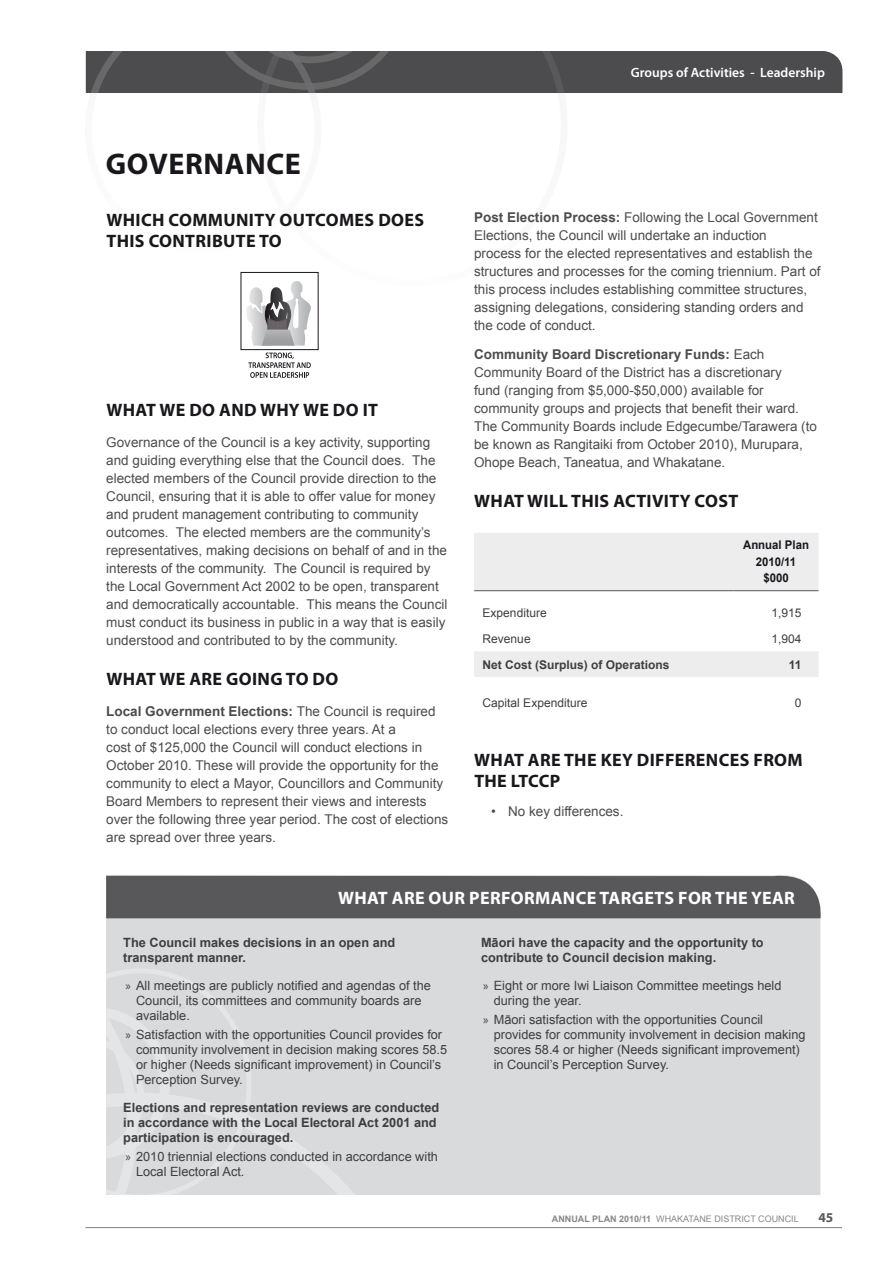
<style>
.page{position:relative;width:893px;height:1263px;background:#fff}
.page>*{position:absolute;margin:0;border:0;box-sizing:border-box;transform-origin:0 0}
.t1{font:700 30px "Myriad Pro";color:#1a171c}
.t2{font:700 18px/21px "Myriad Pro";letter-spacing:.02em;color:#1a171c}
.t3{font:700 18px "Myriad Pro";color:#fff}
.t4{font:13.5px/18px "Arial";color:#4c4c4e}
.t5{font:600 13.5px "Myriad Pro";color:#fff}
.t6{font:700 13.5px "Myriad Pro";color:#58585a}
.t7{font:12.75px/15px "Arial";color:#3e3e40}
.t8{font:700 12.75px/15px "Arial";color:#3e3e40}
.t9{font:12px "Arial";color:#3e3e40}
.t10{font:700 12px "Arial";color:#3e3e40}
.t11{font:700 12px/16.5px "Arial";color:#1a171c;text-align:center;scale:.95 1}
.t12{font:9px "Arial";color:#87888a}
.s1{font-weight:700}
.s2{font-family:"Myriad Pro"}
</style>
<div class="page">
<svg style="left:86px;top:51px;width:756px;height:42px;background:#4e4e50"></svg>
<hr style="left:85px;top:1227px;width:757px;height:1px;background:#87888a">
<svg style="left:106px;top:875px;width:715px;height:320px;background:#c8c9ca"></svg>
<div style="left:474px;top:533px;width:345px;height:57px;background:#ededee"></div>
<div style="left:474px;top:651px;width:345px;height:26px;background:#ededee"></div>
<hr style="left:474px;top:590px;width:259px;height:1px;background:#58585a">
<hr style="left:733px;top:590px;width:86px;height:1px;background:#58585a">
<div style="left:241px;top:272px;width:78px;height:78px;border:1px solid #1a171c"></div>
<svg style="left:246px;top:281px;width:65px;height:65px"></svg>
<svg style="left:248px;top:352px;width:63px;height:26px"></svg>
<p class="t5" style="left:631px;top:64px;width:196px">Groups of Activities - Leadership</p>
<h1 class="t1" style="left:106px;top:145px;width:42px">GOVERNANCE</h1>
<h2 class="t2" style="left:106px;top:209px;width:28px">WHICH</h2>
<h2 class="t2" style="left:169px;top:209px;width:66px">COMMUNIT</h2>
<h2 class="t2" style="left:265px;top:209px;width:28px">Y OUTCO</h2>
<h2 class="t2" style="left:339px;top:209px;width:52px">MES DOES</h2>
<h2 class="t2" style="left:106px;top:230px;width:11px">THIS</h2>
<h2 class="t2" style="left:149px;top:230px;width:12px">CONTRI</h2>
<h2 class="t2" style="left:212px;top:230px;width:23px">BUTE</h2>
<h2 class="t2" style="left:259px;top:230px;width:12px">TO</h2>
<h2 class="t2" style="left:106px;top:399px;width:273px">WHAT WE DO AND WHY WE DO IT</h2>
<p class="t4" style="left:106px;top:433px;width:343px">Governance of the Council is a key activity, supporting and guiding everything else that the Council does. The elected members of the Council provide direction to the Council, ensuring that it is able to offer value for money and prudent management contributing to community outcomes. The elected members are the community’s representatives, making decisions on behalf of and in the interests of the community. The Council is required by the Local Government Act 2002 to be open, transparent and democratically accountable. This means the Council must conduct its business in public in a way that is easily understood and contributed to by the community.</p>
<h2 class="t2" style="left:106px;top:668px;width:233px">WHAT WE ARE GOING TO DO</h2>
<p class="t4" style="left:106px;top:702px;width:343px"><span class="s1">Local Government Elections:</span> The Council is required to conduct local elections every three years. At a<br>cost of $125,000 the Council will conduct elections in October 2010. These will provide the opportunity for the community to elect a Mayor, Councillors and Community Board Members to represent their views and interests over the following three year period. The cost of elections are spread over three years.</p>
<p class="t4" style="left:474px;top:209px;width:348px"><span class="s1">Post Election Process:</span> Following the Local Government Elections, the Council will undertake an induction<br>process for the elected representatives and establish the structures and processes for the coming triennium. Part of this process includes establishing committee structures, assigning delegations, considering standing orders and the code of conduct.</p>
<p class="t4" style="left:474px;top:345px;width:344px"><span class="s1">Community Board Discretionary Funds:</span> Each Community Board of the District has a discretionary<br>fund (ranging from $5,000-$50,000) available for community groups and projects that benefit their ward.<br>The Community Boards include Edgecumbe/Tarawera (to be known as Rangitaiki from October 2010), Murupara, Ohope Beach, Taneatua, and Whakatane.</p>
<h2 class="t2" style="left:474px;top:490px;width:266px">WHAT WILL THIS ACTIVITY COST</h2>
<p class="t11" style="left:743px;top:537px;width:71px">Annual Plan<br>2010/11 $000</p>
<p class="t9" style="left:483px;top:605px;width:66px">Expenditure</p>
<p class="t9" style="left:771px;top:605px;width:32px">1,915</p>
<p class="t9" style="left:483px;top:631px;width:50px">Revenue</p>
<p class="t9" style="left:771px;top:631px;width:32px">1,904</p>
<p class="t10" style="left:483px;top:656px;width:188px">Net Cost (Surplus) of Operations</p>
<p class="t10" style="left:789px;top:656px;width:14px">11</p>
<p class="t9" style="left:483px;top:695px;width:106px">Capital Expenditure</p>
<p class="t9" style="left:795px;top:695px;width:8px">0</p>
<h2 class="t2" style="left:474px;top:749px;width:328px">WHAT ARE THE KEY DIFFERENCES FROM<br>THE LTCCP</h2>
<p class="t4" style="left:491px;top:802px;width:134px">• N o key differences.</p>
<h2 class="t3" style="left:338px;top:886px;width:28px">WHAT</h2>
<h2 class="t3" style="left:392px;top:886px;width:12px">ARE</h2>
<h2 class="t3" style="left:429px;top:886px;width:13px">OUR</h2>
<h2 class="t3" style="left:469px;top:886px;width:12px">PERFOR</h2>
<h2 class="t3" style="left:535px;top:886px;width:28px">MANCE</h2>
<h2 class="t3" style="left:600px;top:886px;width:12px">TARGETS</h2>
<h2 class="t3" style="left:678px;top:886px;width:12px">FOR</h2>
<h2 class="t3" style="left:715px;top:886px;width:12px">THE</h2>
<h2 class="t3" style="left:751px;top:886px;width:23px">YEAR</h2>
<p class="t8" style="left:123px;top:935px;width:274px">The Council makes decisions in an open and transparent manner.</p>
<p class="t7" style="left:136px;top:978px;width:296px;text-indent:-11px"><span class="s2">»</span> All meetings are publicly notified and agendas of the<br>Council, its committees and community boards are available.</p>
<p class="t7" style="left:136px;top:1027px;width:313px;text-indent:-11px"><span class="s2">»</span> Satisfaction with the opportunities Council provides for community involvement in decision making scores 58.5 or higher (Needs significant improvement) in Council’s Perception Survey.</p>
<p class="t8" style="left:123px;top:1100px;width:318px">Elections and representation reviews are conducted in accordance with the Local Electoral Act 2001 and participation is encouraged.</p>
<p class="t7" style="left:136px;top:1149px;width:303px;text-indent:-11px"><span class="s2">»</span> 2010 triennial elections conducted in accordance with<br>Local Electoral Act.</p>
<p class="t8" style="left:481px;top:935px;width:284px">Māori have the capacity and the opportunity to contribute to Council decision making.</p>
<p class="t7" style="left:494px;top:978px;width:289px;text-indent:-11px"><span class="s2">»</span> Eight or more Iwi Liaison Committee meetings held during the year.</p>
<p class="t7" style="left:494px;top:1012px;width:313px;text-indent:-11px"><span class="s2">»</span> Māori satisfaction with the opportunities Council provides for community involvement in decision making scores 58.4 or higher (Needs significant improvement) in Council’s Perception Survey.</p>
<p class="t12" style="left:552px;top:1213px;width:248px"><span class="s1">Annual PLAN 2010/11</span> Whakatane District Council</p>
<p class="t6" style="left:818px;top:1208px;width:16px">45</p>
</div>
